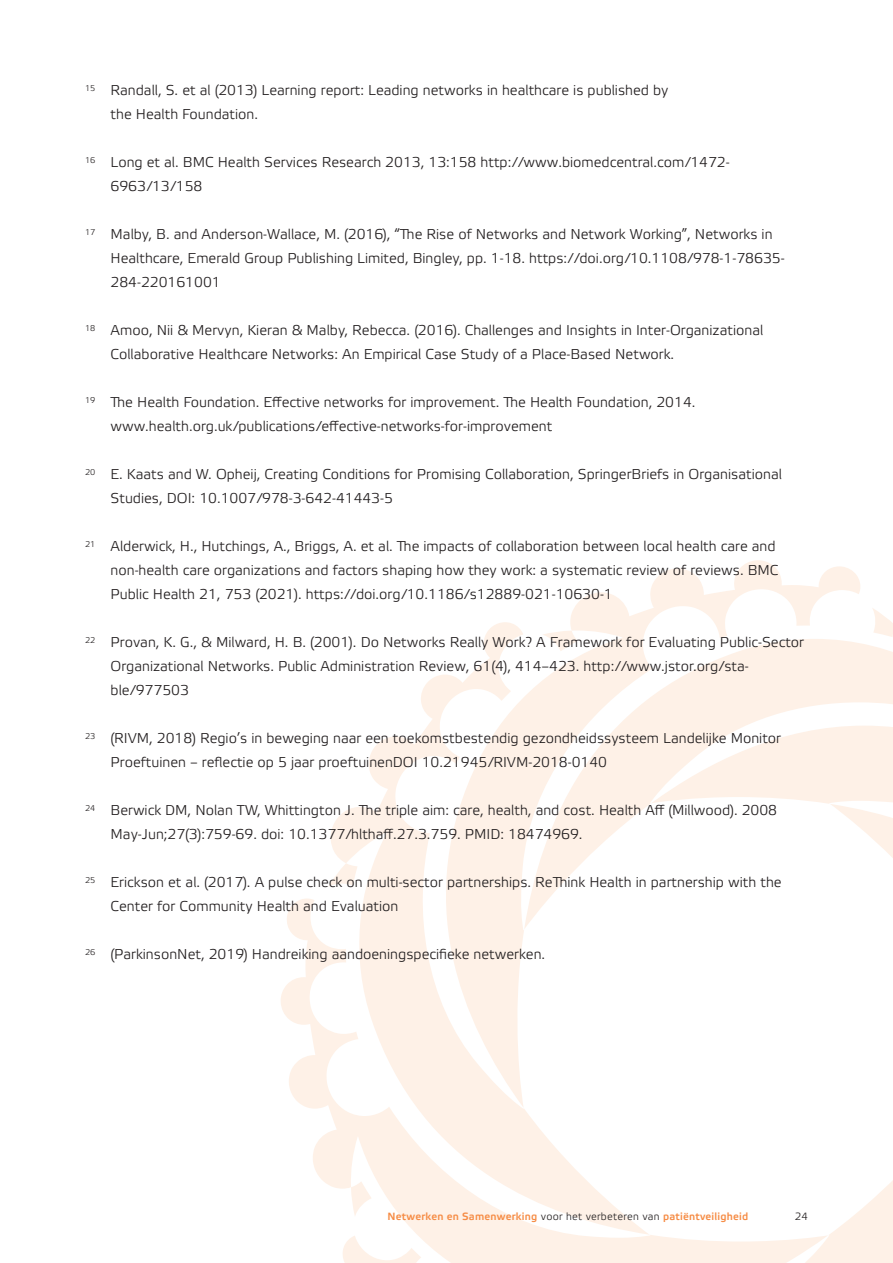
<style>
.page{position:relative;width:893px;height:1263px;background:#fff}
.page>*{position:absolute;margin:0;border:0;box-sizing:border-box;transform-origin:0 0}
.opsomming{font:14.25px/24px "Etelka Light Pro";color:#231f20}
.t1{font:700 10.5px "Etelka Light Pro";letter-spacing:.02em;color:#f68c45}
.t2{font:10.5px "Etelka Light Pro";color:#231f20}
.s1{font-weight:400;color:#231f20}
</style>
<div class="page">
<svg style="left:861px;top:643px;width:32px;height:61px;background:#fef2e9"></svg>
<svg style="left:331px;top:736px;width:79px;height:162px;fill:#fef1e7"></svg>
<svg style="left:828px;top:1180px;width:65px;height:83px;fill:#fef1e7"></svg>
<svg style="left:861px;top:726px;width:32px;height:132px;fill:#fef1e7"></svg>
<svg style="left:872px;top:608px;width:21px;height:29px"></svg>
<svg style="left:410px;top:560px;width:451px;height:338px"></svg>
<svg style="left:281px;top:898px;width:547px;height:365px"></svg>
<svg style="left:329px;top:863px;width:28px;height:24px"></svg>
<p class="opsomming" style="left:111px;top:79px;width:559px;text-indent:-26px"><sup>15</sup> Randall, S. et al (2013) Learning report: Leading networks in healthcare is published by the Health Foundation.</p>
<p class="opsomming" style="left:111px;top:151px;width:621px;text-indent:-26px"><sup>16</sup> Long et al. BMC Health Services Research 2013, 13:158 http://www.biomedcentral.com/1472-<br>6963/13/158</p>
<p class="opsomming" style="left:111px;top:223px;width:676px;text-indent:-26px"><sup>17</sup> Malby, B. and Anderson-Wallace, M. (2016), “The Rise of Networks and Network Working”, Networks in<br>Healthcare, Emerald Group Publishing Limited, Bingley, pp. 1-18. https://doi.org/10.1108/978-1-78635-<br>284-220161001</p>
<p class="opsomming" style="left:111px;top:319px;width:654px;text-indent:-26px"><sup>18</sup> Amoo, Nii &amp; Mervyn, Kieran &amp; Malby, Rebecca. (2016). Challenges and Insights in Inter-Organizational<br>Collaborative Healthcare Networks: An Empirical Case Study of a Place-Based Network.</p>
<p class="opsomming" style="left:111px;top:391px;width:586px;text-indent:-26px"><sup>19</sup> The Health Foundation. Effective networks for improvement. The Health Foundation, 2014. www.health.org.uk/publications/effective-networks-for-improvement</p>
<p class="opsomming" style="left:111px;top:463px;width:673px;text-indent:-26px"><sup>20</sup> E. Kaats and W. Opheij, Creating Conditions for Promising Collaboration, SpringerBriefs in Organisational<br>Studies, DOI: 10.1007/978-3-642-41443-5</p>
<p class="opsomming" style="left:111px;top:535px;width:669px;text-indent:-26px"><sup>21</sup> Alderwick, H., Hutchings, A., Briggs, A. et al. The impacts of collaboration between local health care and non-health care organizations and factors shaping how they work: a systematic review of reviews. BMC<br>Public Health 21, 753 (2021). https://doi.org/10.1186/s12889-021-10630-1</p>
<p class="opsomming" style="left:111px;top:631px;width:695px;text-indent:-26px"><sup>22</sup> Provan, K. G., &amp; Milward, H. B. (2001). Do Networks Really Work? A Framework for Evaluating Public-Sector<br>Organizational Networks. Public Administration Review, 61(4), 414–423. http://www.jstor.org/sta&shy;ble/977503</p>
<p class="opsomming" style="left:111px;top:727px;width:672px;text-indent:-26px"><sup>23</sup> (RIVM, 2018) Regio’s in beweging naar een toekomstbestendig gezondheidssysteem Landelijke Monitor<br>Proeftuinen – reflectie op 5 jaar proeftuinenDOI 10.21945/RIVM-2018-0140</p>
<p class="opsomming" style="left:111px;top:799px;width:668px;text-indent:-26px"><sup>24</sup> Berwick DM, Nolan TW, Whittington J. The triple aim: care, health, and cost. Health Aff (Millwood). 2008<br>May-Jun;27(3):759-69. doi: 10.1377/hlthaff.27.3.759. PMID: 18474969.</p>
<p class="opsomming" style="left:111px;top:871px;width:673px;text-indent:-26px"><sup>25</sup> Erickson et al. (2017). A pulse check on multi-sector partnerships. ReThink Health in partnership with the<br>Center for Community Health and Evaluation</p>
<p class="opsomming" style="left:85px;top:943px;width:462px"><sup>26</sup> (ParkinsonNet, 2019) Handreiking aandoeningspecifieke netwerken.</p>
<p class="t1" style="left:387px;top:1210px;width:362px">Netwerken en Samenwerking <span class="s1">voor het verbeteren van</span> patiëntveiligheid</p>
<p class="t2" style="left:795px;top:1210px;width:15px">24</p>
</div>
